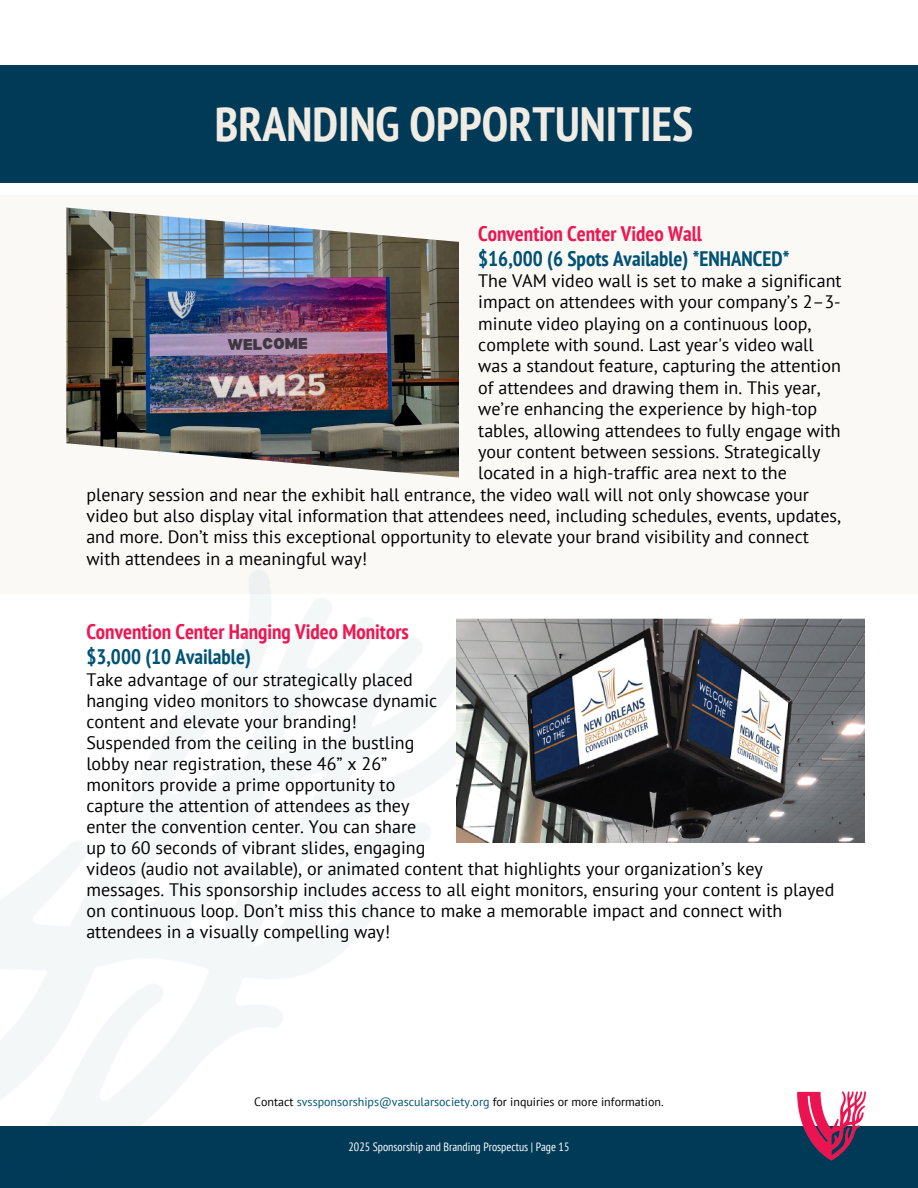
<style>
.page{position:relative;width:918px;height:1188px;background:#fff}
.page>*{position:absolute;margin:0;border:0;box-sizing:border-box;transform-origin:0 0}
.t1{font:700 condensed 48px "PT Sans";color:#f0ebe3}
.t2{font:700 condensed 21px "PT Sans";color:#ed1752}
.t3{font:700 condensed 21px "PT Sans";color:#005275}
.t4{font:18px/21.3px "PT Sans";color:#000}
.t5{font:900 15.3px "Bernoru";color:#000}
.t6{font:12px "PT Sans";color:#000}
.t7{font:condensed 12px "PT Sans";color:#fff}
.s1{color:#005275}
</style>
<div class="page">
<div style="left:0;top:65px;width:918px;height:117px;background:#003a57"></div>
<div style="left:0;top:1126px;width:918px;height:62px;background:#003a57"></div>
<img style="left:797px;top:1091px;width:69px;height:70px">
<div style="left:0;top:196px;width:918px;height:398px;background:#faf9f6"></div>
<img style="left:66px;top:208px;width:393px;height:269px">
<img style="left:0;top:571px;width:552px;height:555px">
<img style="left:203px;top:368px;width:129px;height:35px">
<img style="left:121px;top:254px;width:115px;height:69px">
<img style="left:457px;top:619px;width:407px;height:224px">
<h1 class="t1" style="left:215px;top:92px;width:480px">BRANDING OPPORTUNITIES</h1>
<p class="t5" style="left:227px;top:336px;width:82px;rotate:-1deg">WELCOME</p>
<p class="t2" style="left:478px;top:219px;width:225px">Convention Center Video Wall</p>
<p class="t3" style="left:478px;top:244px;width:313px">$16,000 (6 Spots Available) *ENHANCED*</p>
<p class="t4" style="left:478px;top:270px;width:365px">The VAM video wall is set to make a significant impact on attendees with your company’s 2–3- minute video playing on a continuous loop, complete with sound. Last year's video wall was a standout feature, capturing the attention of attendees and drawing them in. This year, we’re enhancing the experience by high-top tables, allowing attendees to fully engage with your content between sessions. Strategically located in a high-traffic area next to the</p>
<p class="t4" style="left:86px;top:483px;width:756px">plenary session and near the exhibit hall entrance, the video wall will not only showcase your video but also display vital information that attendees need, including schedules, events, updates, and more. Don’t miss this exceptional opportunity to elevate your brand visibility and connect with attendees in a meaningful way!</p>
<p class="t2" style="left:86px;top:617px;width:324px">Convention Center Hanging Video Monitors</p>
<p class="t3" style="left:86px;top:642px;width:166px">$3,000 (10 Available)</p>
<p class="t4" style="left:86px;top:669px;width:750px">Take advantage of our strategically placed<br>hanging video monitors to showcase dynamic<br>content and elevate your branding!<br>Suspended from the ceiling in the bustling<br>lobby near registration, these 46” x 26”<br>monitors provide a prime opportunity to<br>capture the attention of attendees as they<br>enter the convention center. You can share<br>up to 60 seconds of vibrant slides, engaging<br>videos (audio not available), or animated content that highlights your organization’s key messages. This sponsorship includes access to all eight monitors, ensuring your content is played on continuous loop. Don’t miss this chance to make a memorable impact and connect with attendees in a visually compelling way!</p>
<p class="t6" style="left:254px;top:1094px;width:411px">Contact <span class="s1">svssponsorships@vascularsociety.org</span> for inquiries or more information.</p>
<p class="t7" style="left:349px;top:1139px;width:222px">2025 Sponsorship and Branding Prospectus | Page 15</p>
</div>
